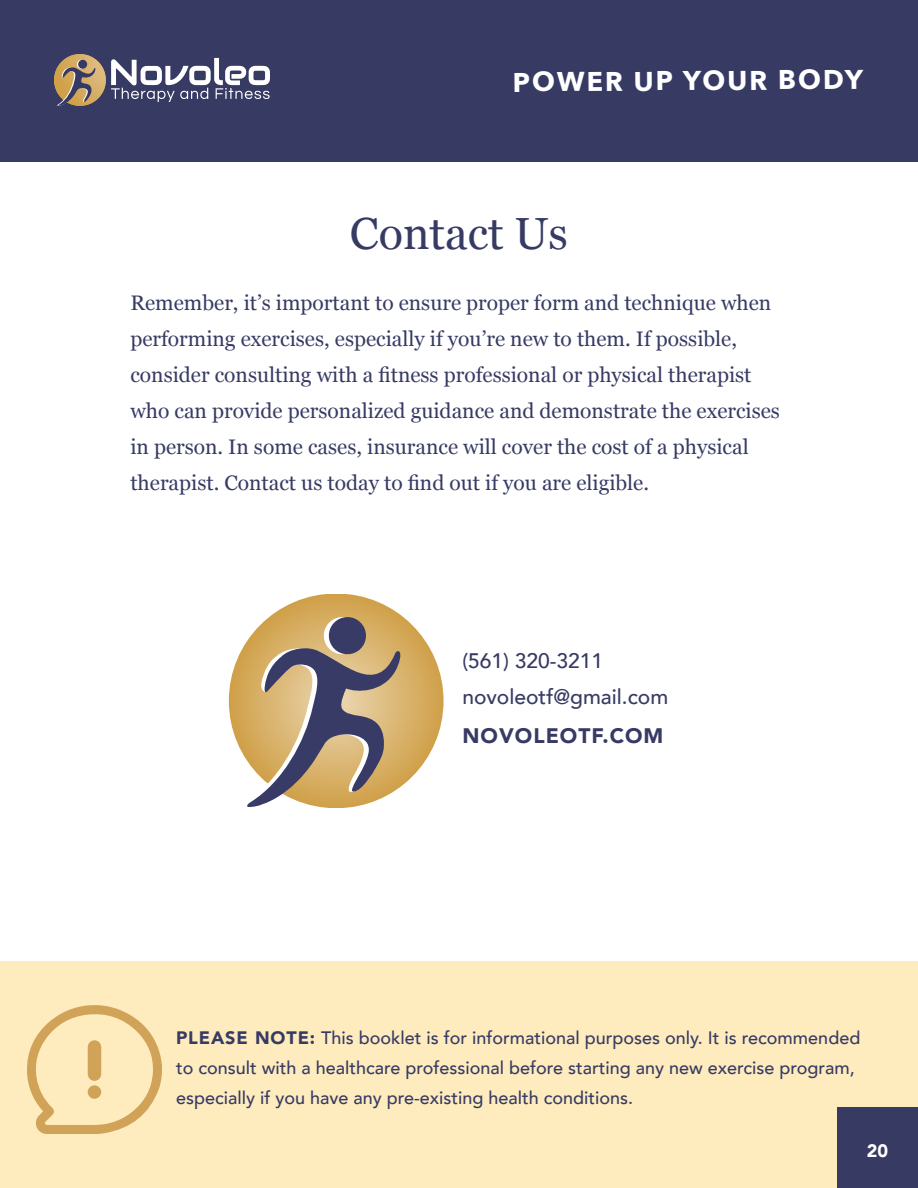
<style>
.page{position:relative;width:918px;height:1188px;background:#fff}
.page>*{position:absolute;margin:0;border:0;box-sizing:border-box;transform-origin:0 0}
.t1{font:45px "Georgia";color:#373b64}
.t2{font:700 27px "Avenir Next";color:#fff}
.t3{font:21px/36px "Georgia";color:#373b64}
.t4{font:500 21px "Avenir";color:#373b64}
.t5{font:900 21px "Avenir";letter-spacing:.05em;color:#373b64}
.t6{font:500 18px/30px "Avenir";color:#373b64}
.t7{font:900 18px "Avenir";color:#fff}
.s1{font-weight:900}
</style>
<div class="page">
<div style="left:0;top:961px;width:918px;height:227px;background:#feecbe"></div>
<div style="left:0;top:0;width:918px;height:162px;background:#373b64"></div>
<svg style="left:111px;top:58px;width:159px;height:44px"></svg>
<img style="left:54px;top:54px;width:52px;height:52px;border-radius:26px">
<div style="left:77px;top:60px;width:9px;height:9px;background:#f2eeea;border-radius:50%"></div>
<svg style="left:57px;top:67px;width:39px;height:39px"></svg>
<div style="left:78px;top:60px;width:9px;height:9px;background:#363964;border-radius:50%"></div>
<div style="left:837px;top:1107px;width:81px;height:81px;background:#373b64"></div>
<svg style="left:27px;top:1005px;width:135px;height:129px"></svg>
<div style="left:88px;top:1085px;width:13px;height:14px;background:#d1a359;border-radius:50%"></div>
<svg style="left:229px;top:594px;width:215px;height:213px;background:#d3a756"></svg>
<svg style="left:242px;top:615px;width:160px;height:192px;background:#b19a79"></svg>
<p class="t2" style="left:512px;top:60px;width:352px;rotate:-1deg">POWER UP YOUR BODY</p>
<p class="t1" style="left:350px;top:201px;width:220px">Contact Us</p>
<p class="t3" style="left:130px;top:284px;width:651px">Remember, it’s important to ensure proper form and technique when performing exercises, especially if you’re new to them. If possible, consider consulting with a fitness professional or physical therapist who can provide personalized guidance and demonstrate the exercises in person. In some cases, insurance will cover the cost of a physical therapist. Contact us today to find out if you are eligible.</p>
<p class="t4" style="left:462px;top:642px;width:142px">(561) 320-3211</p>
<p class="t4" style="left:462px;top:678px;width:207px">novoleotf@gmail.com</p>
<p class="t5" style="left:462px;top:717px;width:203px">NOVOLEOTF.COM</p>
<p class="t6" style="left:176px;top:1022px;width:686px"><span class="s1">PLEASE NOTE:</span> This booklet is for informational purposes only. It is recommended to consult with a healthcare professional before starting any new exercise program, especially if you have any pre-existing health conditions.</p>
<p class="t7" style="left:867px;top:1135px;width:23px">20</p>
</div>
